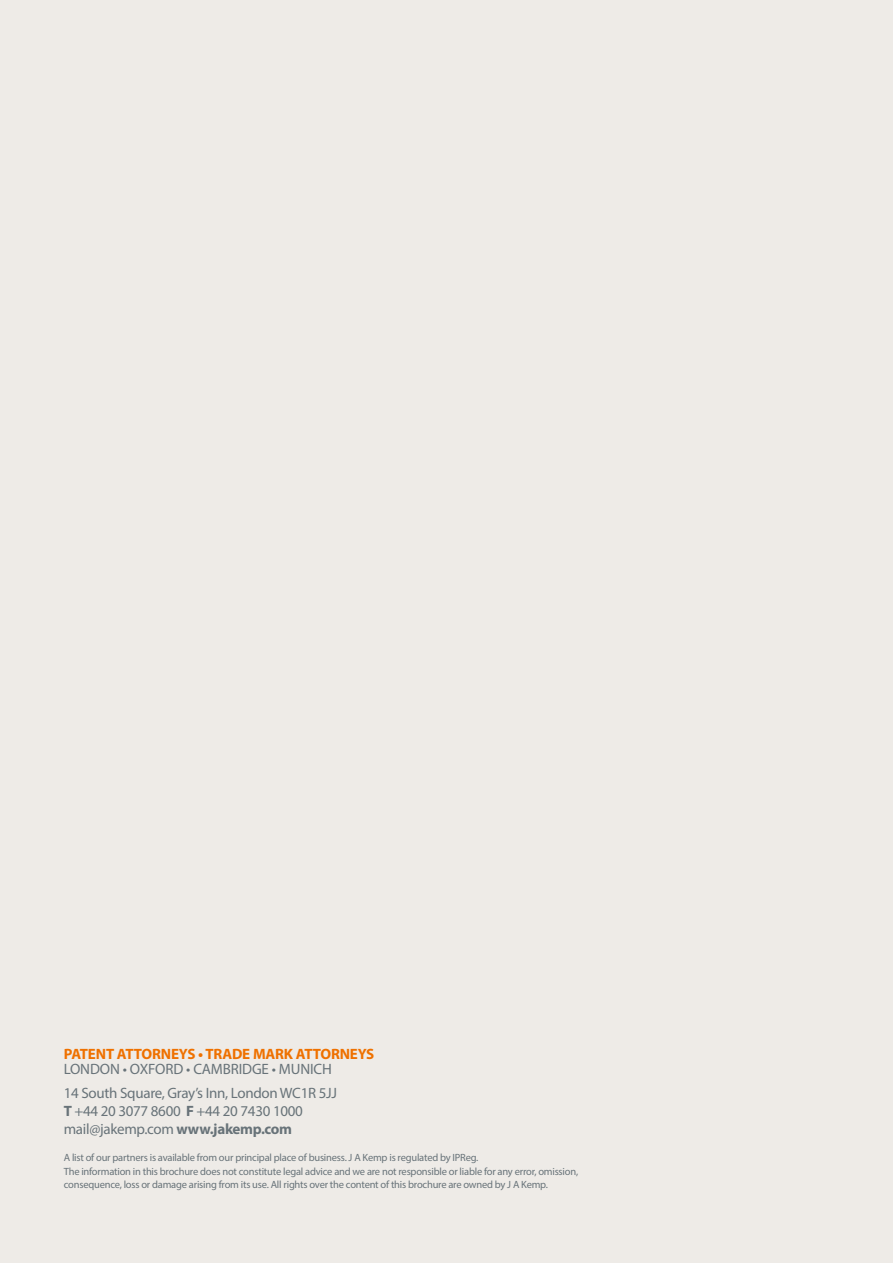
<style>
.page{position:relative;width:893px;height:1263px;background:#eeebe7}
.page>*{position:absolute;margin:0;border:0;box-sizing:border-box;transform-origin:0 0}
.t1{font:15px/24px "Myriad Pro";letter-spacing:-.02em;color:#687379}
.t2{font:700 15px "Myriad Pro";letter-spacing:-.01em;color:#ef7100}
.t3{font:10.5px/13.5px "Myriad Pro";letter-spacing:-.02em;color:#687379}
.s1{font-weight:700}
</style>
<div class="page">
<h1 class="t2" style="left:64px;top:1044px;width:312px">PATENT ATTORNEYS • TRADE MARK ATTORNEYS</h1>
<h1 class="t1" style="left:64px;top:1057px;width:275px">LONDON • OXFORD • CAMBRIDGE • MUNICH<br>14 South Square, Gray’s Inn, London WC1R 5JJ</h1>
<h1 class="t1" style="left:64px;top:1102px;width:241px;line-height:18px"><span class="s1">T</span> +44 20 3077 8600 <span class="s1">F</span> +44 20 7430 1000 mail@jakemp.com <span class="s1">www.jakemp.com</span></h1>
<p class="t3" style="left:64px;top:1151px;width:516px">A list of our partners is available from our principal place of business. J A Kemp is regulated by IPReg.<br>The information in this brochure does not constitute legal advice and we are not responsible or liable for any error, omission, consequence, loss or damage arising from its use. All rights over the content of this brochure are owned by J A Kemp.</p>
</div>
